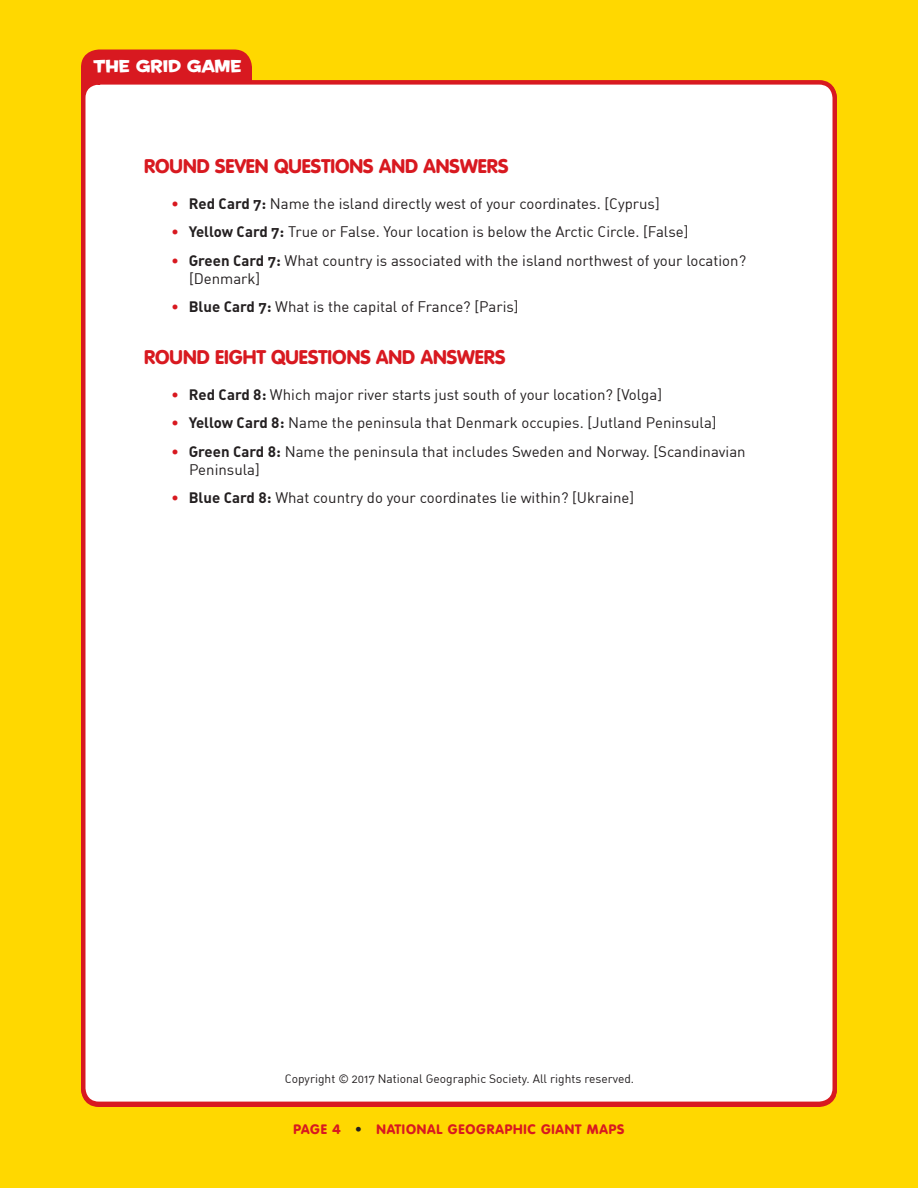
<style>
.page{position:relative;width:918px;height:1188px;background:#ffd800}
.page>*{position:absolute;margin:0;border:0;box-sizing:border-box;transform-origin:0 0}
.t1{font:900 19.5px "VAG Rounded Std";color:#d81920}
.t2{font:16.5px "Housearama Kingpin";color:#fff}
.t3{font:15px/18px "DIN Regular Alternate";color:#231f20}
.t4{font:900 13.5px "VAG Rounded Std";letter-spacing:.06em;color:#d81920}
.t5{font:12px "DIN Regular Alternate";color:#231f20}
.s1{color:#d81920}
.s2{font-family:"DIN Bold Alternate"}
.s3{color:#231f20}
</style>
<div class="page">
<div style="left:81px;top:50px;width:171px;height:42px;background:#d81920"></div>
<div style="left:83px;top:82px;width:752px;height:1022px;background:#fff;border-radius:16px"></div>
<div style="left:81px;top:80px;width:756px;height:1026px;border:4px solid #d81920;border-radius:16px"></div>
<p class="t2" style="left:93px;top:55px;width:150px">THE GRID GAME</p>
<h1 class="t1" style="left:144px;top:154px;width:366px">ROUND SEVEN QUESTIONS AND ANSWERS</h1>
<p class="t3" style="left:171px;top:194px;width:490px"><span class="s1">•</span> <span class="s2">Red Card 7:</span> Name the island directly west of your coordinates. [Cyprus]</p>
<p class="t3" style="left:171px;top:222px;width:519px"><span class="s1">•</span> <span class="s2">Yellow Card 7:</span> True or False. Your location is below the Arctic Circle. [False]</p>
<p class="t3" style="left:189px;top:251px;width:559px;text-indent:-18px"><span class="s1">•</span> <span class="s2">Green Card 7:</span> What country is associated with the island northwest of your location? [Denmark]</p>
<p class="t3" style="left:171px;top:297px;width:349px"><span class="s1">•</span> <span class="s2">Blue Card 7:</span> What is the capital of France? [Paris]</p>
<h1 class="t1" style="left:144px;top:345px;width:363px">ROUND EIGHT QUESTIONS AND ANSWERS</h1>
<p class="t3" style="left:171px;top:385px;width:493px"><span class="s1">•</span> <span class="s2">Red Card 8:</span> Which major river starts just south of your location? [Volga]</p>
<p class="t3" style="left:171px;top:414px;width:547px"><span class="s1">•</span> <span class="s2">Yellow Card 8:</span> Name the peninsula that Denmark occupies. [Jutland Peninsula]</p>
<p class="t3" style="left:189px;top:442px;width:558px;text-indent:-18px"><span class="s1">•</span> <span class="s2">Green Card 8:</span> Name the peninsula that includes Sweden and Norway. [Scandinavian<br>Peninsula]</p>
<p class="t3" style="left:171px;top:489px;width:465px"><span class="s1">•</span> <span class="s2">Blue Card 8:</span> What country do your coordinates lie within? [Ukraine]</p>
<p class="t5" style="left:285px;top:1071px;width:351px">Copyright © 2017 National Geographic Society. All rights reserved.</p>
<p class="t4" style="left:293px;top:1121px;width:333px">PAGE 4 <span class="s3">•</span> NATIONAL GEOGRAPHIC GIANT MAPS</p>
</div>
